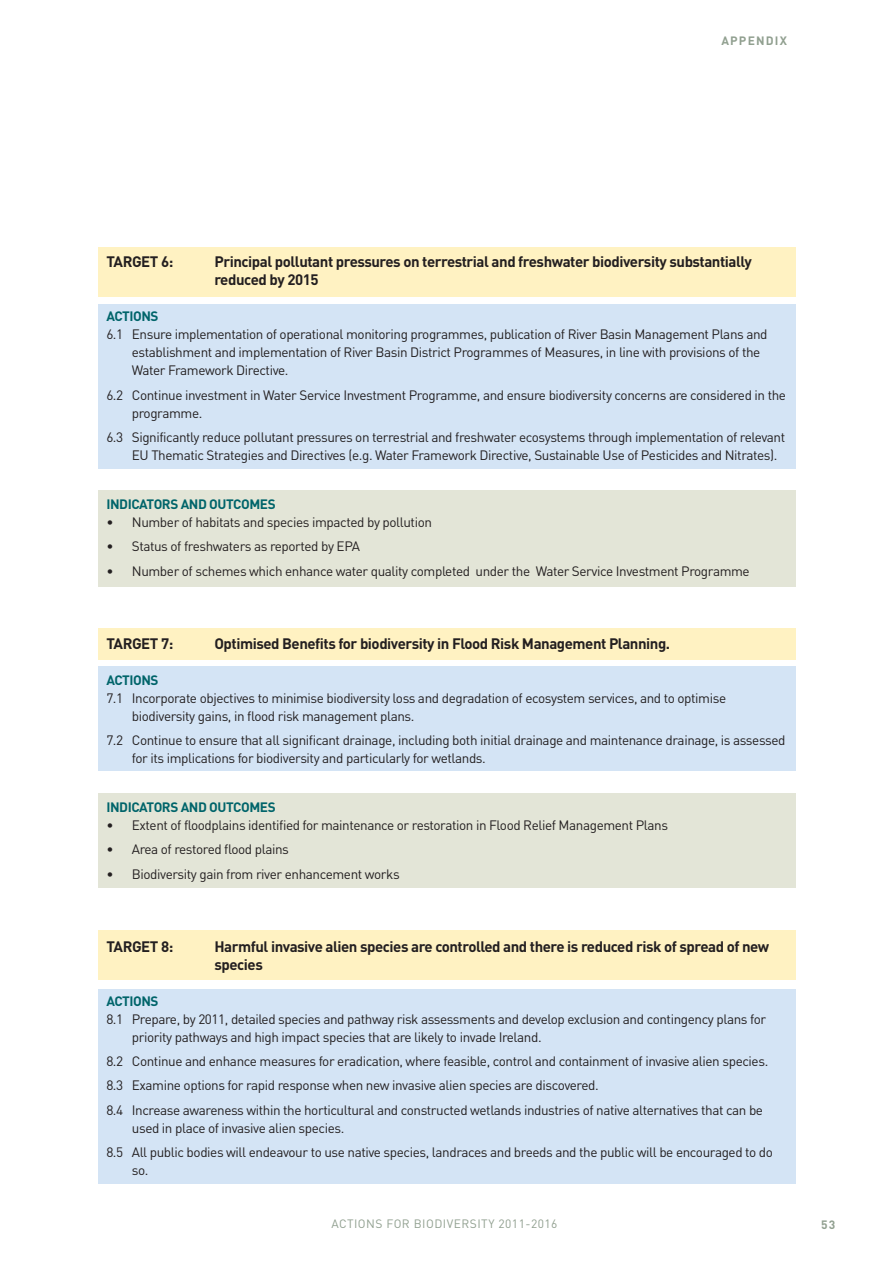
<style>
.page{position:relative;width:893px;height:1263px;background:#fff}
.page>*{position:absolute;margin:0;border:0;box-sizing:border-box;transform-origin:0 0}
.t1{font:700 15px/18px "DIN";letter-spacing:-.03em;color:#231f20}
.t2{font:13.5px/18px "DIN";letter-spacing:-.03em;color:#231f20}
.t3{font:700 13.5px "DIN";letter-spacing:-.03em;color:#00646a}
.t4{font:12px "DIN";letter-spacing:.04em;color:#91a090}
.t5{font:700 12px "DIN";letter-spacing:.1em;color:#91a090}
</style>
<div class="page">
<div style="left:98px;top:930px;width:697px;height:49px;background:#fff2c2"></div>
<div style="left:98px;top:248px;width:697px;height:49px;background:#fff2c2"></div>
<div style="left:98px;top:629px;width:697px;height:31px;background:#fff2c2"></div>
<div style="left:98px;top:666px;width:697px;height:105px;background:#d4e4f5"></div>
<div style="left:98px;top:989px;width:697px;height:194px;background:#d4e4f5"></div>
<div style="left:98px;top:794px;width:697px;height:94px;background:#e3e5d7"></div>
<div style="left:98px;top:305px;width:697px;height:164px;background:#d4e4f5"></div>
<div style="left:98px;top:491px;width:697px;height:96px;background:#e3e5d7"></div>
<p class="t5" style="left:721px;top:37px;width:67px">APPENDIX</p>
<p class="t1" style="left:106px;top:254px;width:68px">TARGET 6:</p>
<p class="t1" style="left:214px;top:254px;width:539px">Principal pollutant pressures on terrestrial and freshwater biodiversity substantially reduced by 2015</p>
<p class="t3" style="left:106px;top:312px;width:54px">ACTIONS</p>
<p class="t2" style="left:132px;top:327px;width:637px;text-indent:-26px">6.1 Ensure implementation of operational monitoring programmes, publication of River Basin Management Plans and establishment and implementation of River Basin District Programmes of Measures, in line with provisions of the<br>Water Framework Directive.</p>
<p class="t2" style="left:132px;top:387px;width:655px;text-indent:-26px">6.2 Continue investment in Water Service Investment Programme, and ensure biodiversity concerns are considered in the programme.</p>
<p class="t2" style="left:132px;top:430px;width:654px;text-indent:-26px">6.3 Significantly reduce pollutant pressures on terrestrial and freshwater ecosystems through implementation of relevant<br>EU Thematic Strategies and Directives (e.g. Water Framework Directive, Sustainable Use of Pesticides and Nitrates).</p>
<p class="t3" style="left:106px;top:499px;width:171px">INDICATORS AND OUTCOMES</p>
<p class="t2" style="left:106px;top:514px;width:327px">• Number of habitats and species impacted by pollution</p>
<p class="t2" style="left:106px;top:539px;width:255px">• Status of freshwaters as reported by EPA</p>
<p class="t2" style="left:106px;top:563px;width:645px">• Number of schemes which enhance water quality completed under the Water Service Investment Programme</p>
<p class="t1" style="left:106px;top:636px;width:68px">TARGET 7:</p>
<p class="t1" style="left:214px;top:636px;width:457px">Optimised Benefits for biodiversity in Flood Risk Management Planning.</p>
<p class="t3" style="left:106px;top:675px;width:54px">ACTIONS</p>
<p class="t2" style="left:132px;top:690px;width:596px;text-indent:-26px">7.1 Incorporate objectives to minimise biodiversity loss and degradation of ecosystem services, and to optimise biodiversity gains, in flood risk management plans.</p>
<p class="t2" style="left:132px;top:733px;width:655px;text-indent:-26px">7.2 Continue to ensure that all significant drainage, including both initial drainage and maintenance drainage, is assessed for its implications for biodiversity and particularly for wetlands.</p>
<p class="t3" style="left:106px;top:802px;width:171px">INDICATORS AND OUTCOMES</p>
<p class="t2" style="left:106px;top:817px;width:563px">• Extent of floodplains identified for maintenance or restoration in Flood Relief Management Plans</p>
<p class="t2" style="left:106px;top:842px;width:184px">• Area of restored flood plains</p>
<p class="t2" style="left:106px;top:866px;width:295px">• Biodiversity gain from river enhancement works</p>
<p class="t1" style="left:106px;top:939px;width:68px">TARGET 8:</p>
<p class="t1" style="left:214px;top:939px;width:556px">Harmful invasive alien species are controlled and there is reduced risk of spread of new species</p>
<p class="t3" style="left:106px;top:996px;width:54px">ACTIONS</p>
<p class="t2" style="left:132px;top:1011px;width:635px;text-indent:-26px">8.1 Prepare, by 2011, detailed species and pathway risk assessments and develop exclusion and contingency plans for priority pathways and high impact species that are likely to invade Ireland.</p>
<p class="t2" style="left:106px;top:1050px;width:663px;line-height:24.5px">8.2 Continue and enhance measures for eradication, where feasible, control and containment of invasive alien species.<br>8.3 Examine options for rapid response when new invasive alien species are discovered.<br>8.4 Increase awareness within the horticultural and constructed wetlands industries of native alternatives that can be</p>
<p class="t2" style="left:106px;top:1117px;width:668px;line-height:24.5px;text-indent:26px">used in place of invasive alien species.<br>8.5 All public bodies will endeavour to use native species, landraces and breeds and the public will be encouraged to do</p>
<p class="t2" style="left:132px;top:1163px;width:18px">so.</p>
<p class="t4" style="left:331px;top:1219px;width:227px">ACTIONS FOR BIODIVERSITY 2011-2016</p>
<p class="t5" style="left:821px;top:1220px;width:16px">53</p>
</div>
